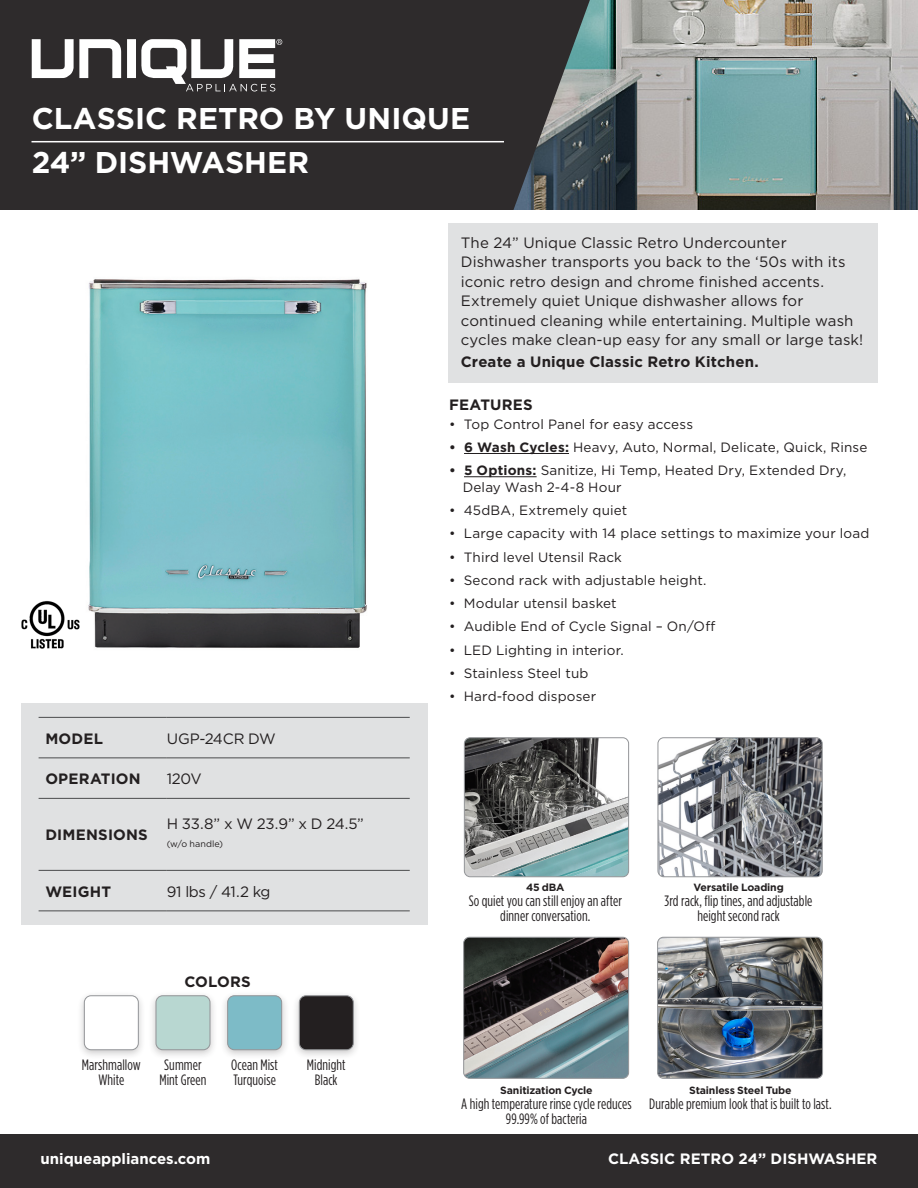
<style>
.page{position:relative;width:918px;height:1188px;background:#fff}
.page>*{position:absolute;margin:0;border:0;box-sizing:border-box;transform-origin:0 0}
.t1{font:700 30px "Gotham";color:#fff}
.t2{font:15px/19.5px "Gotham";letter-spacing:.005em;color:#231f20}
.t3{font:15px/15px "Gotham Condensed";letter-spacing:.005em;color:#231f20;text-align:center}
.t4{font:700 15px "Gotham";letter-spacing:.01em;color:#231f20}
.t5{font:700 15px "Gotham";color:#fff}
.t6{font:15px "Gotham";letter-spacing:-.015em;color:#231f20}
.t7{font:13.5px/16.5px "Gotham";letter-spacing:.01em;color:#231f20}
.t8{font:700 10.5px "Gotham";letter-spacing:-.015em;color:#231f20}
.t9{font:9px "Gotham";letter-spacing:.005em;color:#231f20}
.s1{font-weight:700}
</style>
<div class="page">
<div style="left:0;top:0;width:918px;height:236px;background:#2e2b2c"></div>
<div style="left:0;top:1134px;width:918px;height:54px;background:#2e2b2c"></div>
<img style="left:513px;top:0;width:405px;height:211px">
<svg style="left:32px;top:39px;width:89px;height:39px"></svg>
<div style="left:127px;top:39px;width:9px;height:39px;background:#fff"></div>
<svg style="left:141px;top:39px;width:141px;height:53px"></svg>
<hr style="left:32px;top:141px;width:472px;height:1px;background:#fff">
<div style="left:0;top:211px;width:918px;height:36px;background:#fff"></div>
<div style="left:76px;top:990px;width:70px;height:70px;background:#231f20;opacity:.25"></div>
<div style="left:84px;top:996px;width:54px;height:54px;background:#fff;border-radius:7px"></div>
<div style="left:84px;top:996px;width:55px;height:54px;border:1px solid #939598;border-radius:7px"></div>
<div style="left:148px;top:990px;width:70px;height:70px;background:#231f20;opacity:.25"></div>
<div style="left:156px;top:996px;width:54px;height:54px;background:#b8d7d1;border-radius:7px"></div>
<div style="left:156px;top:996px;width:54px;height:54px;border:1px solid #939598;border-radius:7px"></div>
<div style="left:220px;top:990px;width:69px;height:70px;background:#231f20;opacity:.25"></div>
<div style="left:228px;top:996px;width:54px;height:54px;background:#7dbbc7;border-radius:7px"></div>
<div style="left:227px;top:996px;width:55px;height:54px;border:1px solid #939598;border-radius:7px"></div>
<div style="left:291px;top:990px;width:70px;height:70px;background:#231f20;opacity:.25"></div>
<div style="left:299px;top:996px;width:54px;height:54px;background:#231f20;border-radius:7px"></div>
<div style="left:299px;top:996px;width:55px;height:54px;border:1px solid #939598;border-radius:7px"></div>
<div style="left:21px;top:703px;width:406px;height:222px;background:#e0e1e2"></div>
<hr style="left:39px;top:717px;width:128px;height:1px;background:#4b4c4d">
<hr style="left:167px;top:717px;width:243px;height:1px;background:#4b4c4d">
<hr style="left:39px;top:757px;width:128px;height:1px;background:#4b4c4d">
<hr style="left:167px;top:757px;width:243px;height:1px;background:#4b4c4d">
<hr style="left:39px;top:798px;width:128px;height:1px;background:#4b4c4d">
<hr style="left:167px;top:798px;width:243px;height:1px;background:#4b4c4d">
<hr style="left:39px;top:870px;width:128px;height:1px;background:#4b4c4d">
<hr style="left:167px;top:870px;width:243px;height:1px;background:#4b4c4d">
<hr style="left:39px;top:910px;width:128px;height:1px;background:#4b4c4d">
<hr style="left:167px;top:910px;width:243px;height:1px;background:#4b4c4d">
<img style="left:88px;top:279px;width:279px;height:369px">
<img style="left:464px;top:738px;width:165px;height:139px">
<div style="left:464px;top:738px;width:165px;height:139px;border:1px solid #939598;border-radius:6px"></div>
<img style="left:658px;top:738px;width:164px;height:139px">
<div style="left:658px;top:738px;width:164px;height:139px;border:1px solid #939598;border-radius:6px"></div>
<img style="left:464px;top:937px;width:165px;height:141px">
<div style="left:464px;top:937px;width:165px;height:141px;border:1px solid #939598;border-radius:6px"></div>
<img style="left:658px;top:937px;width:165px;height:141px">
<div style="left:657px;top:937px;width:166px;height:141px;border:1px solid #939598;border-radius:6px"></div>
<hr style="left:464px;top:453px;width:105px;height:1px;background:#231f20">
<hr style="left:464px;top:476px;width:73px;height:1px;background:#231f20">
<div style="left:448px;top:224px;width:430px;height:159px;background:#e0e1e2"></div>
<img style="left:21px;top:601px;width:59px;height:48px">
<p class="t1" style="left:32px;top:99px;width:440px">CLASSIC RETRO BY UNIQUE</p>
<p class="t1" style="left:32px;top:142px;width:279px">24” DISHWASHER</p>
<p class="t4" style="left:45px;top:728px;width:59px">MODEL</p>
<p class="t6" style="left:167px;top:729px;width:111px">UGP-24CR DW</p>
<p class="t4" style="left:45px;top:769px;width:97px">OPERATION</p>
<p class="t2" style="left:167px;top:769px;width:37px">120V</p>
<p class="t4" style="left:45px;top:825px;width:104px">DIMENSIONS</p>
<p class="t2" style="left:167px;top:814px;width:199px">H 33.8” x W 23.9” x D 24.5”</p>
<p class="t9" style="left:167px;top:838px;width:58px">(w/o handle)</p>
<p class="t2" style="left:461px;top:232px;width:404px">The 24” Unique Classic Retro Undercounter Dishwasher transports you back to the ‘50s with its iconic retro design and chrome finished accents.<br>Extremely quiet Unique dishwasher allows for continued cleaning while entertaining. Multiple wash cycles make clean-up easy for any small or large task!</p>
<p class="t4" style="left:461px;top:352px;width:299px">Create a Unique Classic Retro Kitchen.</p>
<p class="t4" style="left:449px;top:394px;width:85px">FEATURES</p>
<p class="t7" style="left:449px;top:416px;width:245px">• Top Control Panel for easy access</p>
<p class="t7" style="left:449px;top:439px;width:420px"><span class="s1">• 6 Wash Cycles:</span> Heavy, Auto, Normal, Delicate, Quick, Rinse</p>
<p class="t7" style="left:463px;top:462px;width:385px;text-indent:-14px"><span class="s1">• 5 Options:</span> Sanitize, Hi Temp, Heated Dry, Extended Dry,<br>Delay Wash 2-4-8 Hour</p>
<p class="t7" style="left:449px;top:502px;width:180px">• 45dBA, Extremely quiet</p>
<p class="t7" style="left:449px;top:525px;width:422px">• Large capacity with 14 place settings to maximize your load</p>
<p class="t7" style="left:449px;top:548px;width:174px">• Third level Utensil Rack</p>
<p class="t7" style="left:449px;top:572px;width:259px">• Second rack with adjustable height.</p>
<p class="t7" style="left:449px;top:595px;width:169px">• Modular utensil basket</p>
<p class="t7" style="left:449px;top:618px;width:268px">• Audible End of Cycle Signal – On/Off</p>
<p class="t7" style="left:449px;top:641px;width:176px">• LED Lighting in interior.</p>
<p class="t7" style="left:449px;top:665px;width:141px">• Stainless Steel tub</p>
<p class="t7" style="left:449px;top:688px;width:148px">• Hard-food disposer</p>
<p class="t4" style="left:45px;top:881px;width:67px">WEIGHT</p>
<p class="t2" style="left:167px;top:881px;width:105px">91 lbs / 41.2 kg</p>
<p class="t8" style="left:526px;top:880px;width:40px">45 dBA</p>
<p class="t3" style="left:469px;top:893px;width:155px">So quiet you can still enjoy an after dinner conversation.</p>
<p class="t4" style="left:184px;top:971px;width:68px">COLORS</p>
<p class="t8" style="left:693px;top:880px;width:92px">Versatile Loading</p>
<p class="t3" style="left:665px;top:893px;width:149px">3rd rack, flip tines, and adjustable height second rack</p>
<p class="t3" style="left:82px;top:1057px;width:60px">Marshmallow<br>White</p>
<p class="t3" style="left:159px;top:1057px;width:49px">Summer<br>Mint Green</p>
<p class="t3" style="left:231px;top:1057px;width:48px;text-align:left">Ocean Mist<br>Turquoise</p>
<p class="t3" style="left:307px;top:1057px;width:40px">Midnight</p>
<p class="t3" style="left:315px;top:1072px;width:24px">Black</p>
<p class="t8" style="left:500px;top:1083px;width:94px">Sanitization Cycle</p>
<p class="t3" style="left:461px;top:1096px;width:172px">A high temperature rinse cycle reduces<br>99.99% of bacteria</p>
<p class="t8" style="left:689px;top:1083px;width:104px">Stainless Steel Tube</p>
<p class="t3" style="left:649px;top:1096px;width:184px">Durable premium look that is built to last.</p>
<p class="t5" style="left:40px;top:1149px;width:171px">uniqueappliances.com</p>
<p class="t5" style="left:608px;top:1149px;width:271px">CLASSIC RETRO 24” DISHWASHER</p>
</div>
